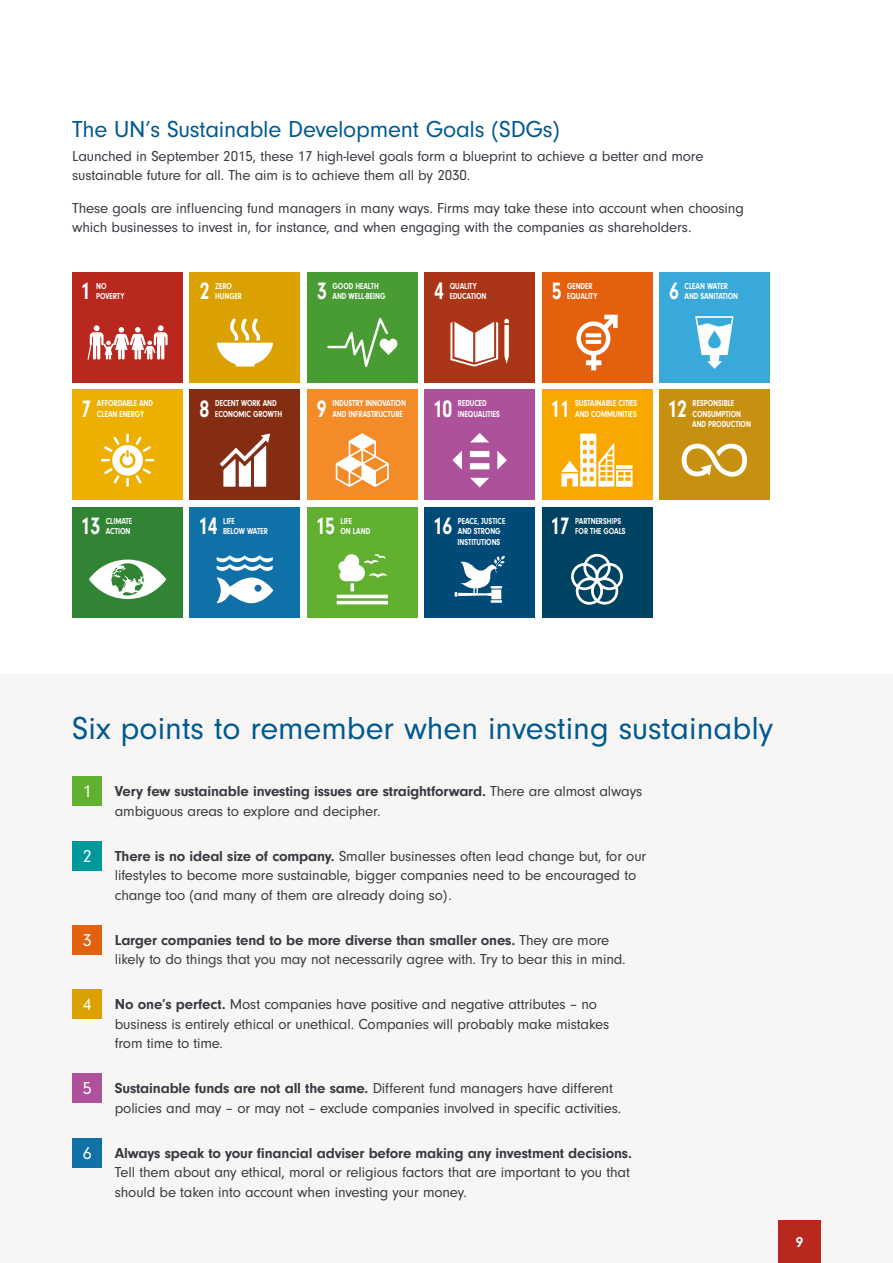
<style>
.page{position:relative;width:893px;height:1263px;background:#fff}
.page>*{position:absolute;margin:0;border:0;box-sizing:border-box;transform-origin:0 0}
.t1{font:33px "Neuzeit Gro";color:#00598f}
.t2{font:700 24.75px "Neuzeit Gro";letter-spacing:-.01em;color:#fff;scale:.8 1}
.t3{font:24px "Neuzeit Gro";letter-spacing:-.01em;color:#00598f}
.t4{font:18px "Neuzeit Gro";color:#fff}
.t5{font:15px/19.5px "Neuzeit Gro";letter-spacing:-.01em;color:#383941}
.t6{font:700 15px "Neuzeit Gro";letter-spacing:-.01em;color:#383941}
.t7{font:700 15px "Neuzeit Gro";color:#fff}
.t8{font:700 9px/10.5px "Neuzeit Gro";letter-spacing:-.01em;color:#fff;scale:.8 1}
.s1{font-weight:700}
</style>
<div class="page">
<div style="left:0;top:674px;width:893px;height:589px;background:#f7f6f5"></div>
<div style="left:72px;top:776px;width:30px;height:30px;background:#62b02f"></div>
<div style="left:72px;top:841px;width:30px;height:29px;background:#00999b"></div>
<div style="left:72px;top:925px;width:30px;height:29px;background:#e3610e"></div>
<div style="left:72px;top:989px;width:30px;height:30px;background:#daa100"></div>
<div style="left:72px;top:1073px;width:30px;height:30px;background:#ad529a"></div>
<div style="left:72px;top:1138px;width:30px;height:29px;background:#1070a8"></div>
<div style="left:190px;top:272px;width:110px;height:111px;background:#daa100"></div>
<svg style="left:217px;top:318px;width:56px;height:48px"></svg>
<div style="left:307px;top:272px;width:111px;height:111px;background:#499b34"></div>
<svg style="left:327px;top:318px;width:70px;height:49px"></svg>
<div style="left:424px;top:272px;width:111px;height:111px;background:#aa3517"></div>
<svg style="left:450px;top:319px;width:59px;height:47px"></svg>
<div style="left:542px;top:272px;width:110px;height:111px;background:#e3610e"></div>
<svg style="left:576px;top:315px;width:42px;height:55px"></svg>
<div style="left:659px;top:272px;width:111px;height:111px;background:#39a9da"></div>
<svg style="left:695px;top:316px;width:38px;height:53px"></svg>
<div style="left:72px;top:272px;width:111px;height:111px;background:#b8281f"></div>
<svg style="left:87px;top:325px;width:81px;height:35px"></svg>
<div style="left:72px;top:389px;width:111px;height:111px;background:#edb000"></div>
<svg style="left:101px;top:433px;width:53px;height:54px"></svg>
<div style="left:190px;top:389px;width:110px;height:111px;background:#842d12"></div>
<svg style="left:220px;top:434px;width:50px;height:53px"></svg>
<div style="left:307px;top:389px;width:111px;height:111px;background:#f28b28"></div>
<svg style="left:336px;top:433px;width:53px;height:54px"></svg>
<div style="left:424px;top:389px;width:111px;height:111px;background:#ad529a"></div>
<svg style="left:452px;top:433px;width:55px;height:54px"></svg>
<div style="left:542px;top:389px;width:110px;height:111px;background:#f8a800"></div>
<svg style="left:561px;top:434px;width:71px;height:53px"></svg>
<div style="left:659px;top:389px;width:111px;height:111px;background:#c89011"></div>
<svg style="left:682px;top:443px;width:65px;height:34px"></svg>
<div style="left:72px;top:507px;width:111px;height:110px;background:#308434"></div>
<svg style="left:89px;top:559px;width:77px;height:40px"></svg>
<div style="left:190px;top:507px;width:110px;height:110px;background:#1070a8"></div>
<svg style="left:217px;top:555px;width:56px;height:48px"></svg>
<div style="left:307px;top:507px;width:111px;height:110px;background:#62b02f"></div>
<svg style="left:337px;top:554px;width:51px;height:50px"></svg>
<div style="left:424px;top:507px;width:111px;height:110px;background:#004a78"></div>
<svg style="left:455px;top:556px;width:50px;height:47px"></svg>
<div style="left:542px;top:507px;width:110px;height:110px;background:#004261"></div>
<svg style="left:571px;top:554px;width:52px;height:51px"></svg>
<div style="left:778px;top:1220px;width:43px;height:43px;background:#b8281f"></div>
<h3 class="t3" style="left:72px;top:116px;width:489px">The UN’s Sustainable Development Goals (SDGs)</h3>
<p class="t5" style="left:72px;top:147px;width:633px">Launched in September 2015, these 17 high-level goals form a blueprint to achieve a better and more sustainable future for all. The aim is to achieve them all by 2030.</p>
<p class="t5" style="left:72px;top:198px;width:673px">These goals are influencing fund managers in many ways. Firms may take these into account when choosing which businesses to invest in, for instance, and when engaging with the companies as shareholders.</p>
<h2 class="t2" style="left:81px;top:277px;width:14px">1</h2>
<p class="t8" style="left:684px;top:291px;width:69px">AND SANITATION</p>
<h2 class="t2" style="left:200px;top:277px;width:14px">2</h2>
<p class="t8" style="left:215px;top:281px;width:35px">ZERO<br>HUNGER</p>
<h2 class="t2" style="left:317px;top:277px;width:14px">3</h2>
<p class="t8" style="left:333px;top:281px;width:68px">GOOD HEALTH<br>AND WELL-BEING</p>
<h2 class="t2" style="left:434px;top:277px;width:14px">4</h2>
<p class="t8" style="left:450px;top:281px;width:47px">QUALITY<br>EDUCATION</p>
<h2 class="t2" style="left:552px;top:277px;width:14px">5</h2>
<p class="t8" style="left:567px;top:281px;width:39px">GENDER<br>EQUALITY</p>
<h2 class="t2" style="left:669px;top:277px;width:14px">6</h2>
<p class="t8" style="left:684px;top:281px;width:56px">CLEAN WATER</p>
<p class="t8" style="left:96px;top:281px;width:37px">NO<br>POVERTY</p>
<h2 class="t2" style="left:82px;top:395px;width:14px">7</h2>
<p class="t8" style="left:97px;top:398px;width:72px">AFFORDABLE AND<br>CLEAN ENERGY</p>
<h2 class="t2" style="left:200px;top:395px;width:14px">8</h2>
<p class="t8" style="left:215px;top:398px;width:86px">DECENT WORK AND<br>ECONOMIC GROWTH</p>
<h2 class="t2" style="left:317px;top:395px;width:14px">9</h2>
<p class="t8" style="left:332px;top:398px;width:93px">INDUSTRY INNOVATION<br>AND INFRASTRUCTURE</p>
<h2 class="t2" style="left:433px;top:395px;width:26px">10</h2>
<p class="t8" style="left:458px;top:398px;width:54px">REDUCED<br>INEQUALITIES</p>
<h2 class="t2" style="left:550px;top:395px;width:26px">11</h2>
<p class="t8" style="left:575px;top:398px;width:79px">SUSTAINABLE CITIES<br>AND COMMUNITIES</p>
<h2 class="t2" style="left:667px;top:395px;width:26px">12</h2>
<p class="t8" style="left:692px;top:398px;width:75px">RESPONSIBLE<br>CONSUMPTION<br>AND PRODUCTION</p>
<h2 class="t2" style="left:81px;top:512px;width:26px">13</h2>
<p class="t8" style="left:106px;top:515px;width:35px">CLIMATE<br>ACTION</p>
<h2 class="t2" style="left:198px;top:512px;width:26px">14</h2>
<p class="t8" style="left:223px;top:515px;width:57px">LIFE<br>BELOW WATER</p>
<h2 class="t2" style="left:315px;top:512px;width:26px">15</h2>
<p class="t8" style="left:341px;top:515px;width:39px">LIFE<br>ON LAND</p>
<h2 class="t2" style="left:433px;top:512px;width:26px">16</h2>
<p class="t8" style="left:458px;top:515px;width:61px">PEACE, JUSTICE<br>AND STRONG<br>INSTITUTIONS</p>
<h2 class="t2" style="left:550px;top:512px;width:26px">17</h2>
<p class="t8" style="left:575px;top:515px;width:64px">PARTNERSHIPS<br>FOR THE GOALS</p>
<h1 class="t1" style="left:72px;top:710px;width:703px">Six points to remember when investing sustainably</h1>
<p class="t4" style="left:83px;top:781px;width:10px">1</p>
<p class="t5" style="left:115px;top:782px;width:529px"><span class="s1">Very few sustainable investing issues are straightforward.</span> There are almost always ambiguous areas to explore and decipher.</p>
<p class="t4" style="left:83px;top:846px;width:10px">2</p>
<p class="t5" style="left:115px;top:846px;width:533px"><span class="s1">There is no ideal size of company.</span> Smaller businesses often lead change but, for our lifestyles to become more sustainable, bigger companies need to be encouraged to change too (and many of them are already doing so).</p>
<p class="t4" style="left:83px;top:930px;width:10px">3</p>
<p class="t5" style="left:115px;top:930px;width:512px"><span class="s1">Larger companies tend to be more diverse than smaller ones.</span> They are more likely to do things that you may not necessarily agree with. Try to bear this in mind.</p>
<p class="t4" style="left:83px;top:994px;width:10px">4</p>
<p class="t5" style="left:115px;top:995px;width:496px"><span class="s1">No one’s perfect.</span> Most companies have positive and negative attributes – no business is entirely ethical or unethical. Companies will probably make mistakes from time to time.</p>
<p class="t4" style="left:83px;top:1078px;width:10px">5</p>
<p class="t5" style="left:115px;top:1079px;width:508px"><span class="s1">Sustainable funds are not all the same.</span> Different fund managers have different policies and may – or may not – exclude companies involved in specific activities.</p>
<p class="t4" style="left:83px;top:1143px;width:10px">6</p>
<p class="t6" style="left:115px;top:1144px;width:519px">Always speak to your financial adviser before making any investment decisions.</p>
<p class="t5" style="left:115px;top:1163px;width:517px">Tell them about any ethical, moral or religious factors that are important to you that should be taken into account when investing your money.</p>
<p class="t7" style="left:796px;top:1233px;width:9px">9</p>
</div>
